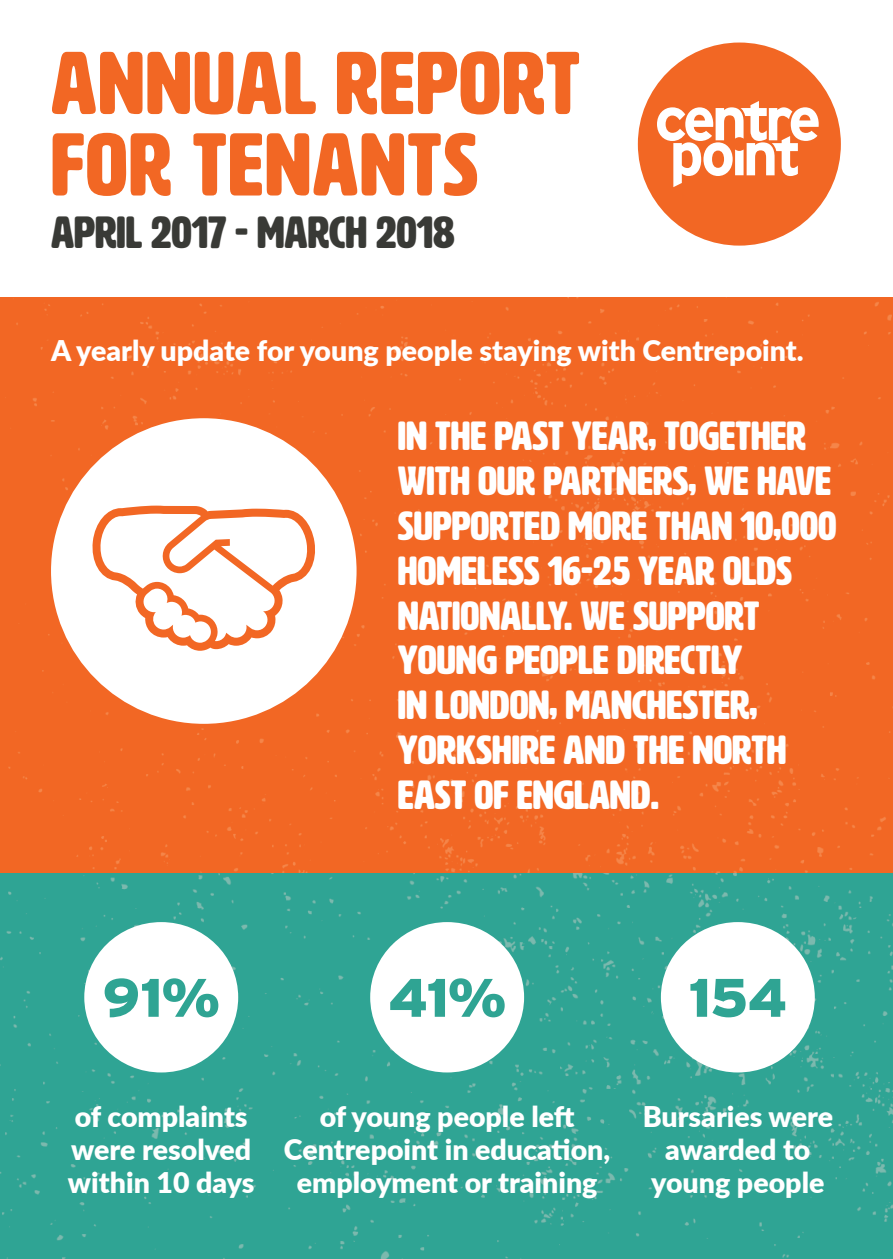
<style>
.page{position:relative;width:893px;height:1259px;background:#fff}
.page>*{position:absolute;margin:0;border:0;box-sizing:border-box;transform-origin:0 0}
.t1{font:87.6px/81.3px "HWT Artz";letter-spacing:.02em;color:#f26724}
.t2{font:900 54px "Interstate";letter-spacing:-.02em;color:#2fa493}
.t3{font:44.4px "HWT Artz";color:#393a36}
.t4{font:40.2px/44.7px "HWT Artz";color:#fff}
.t5{font:900 28.5px/33px "Lato";color:#fff;text-align:center}
</style>
<div class="page">
<img style="left:0;top:297px;width:893px;height:962px">
<svg style="left:638px;top:43px;width:203px;height:203px"></svg>
<div style="left:51px;top:418px;width:306px;height:306px;background:#fff;border-radius:50%"></div>
<svg style="left:92px;top:505px;width:223px;height:146px"></svg>
<div style="left:84px;top:922px;width:154px;height:150px;background:#fff;border-radius:50%"></div>
<div style="left:370px;top:922px;width:154px;height:150px;background:#fff;border-radius:50%"></div>
<div style="left:661px;top:922px;width:154px;height:150px;background:#fff;border-radius:50%"></div>
<h1 class="t1" style="left:51px;top:44px;width:530px">ANNUAL REPORT<br>FOR TENANTS</h1>
<p class="t3" style="left:51px;top:209px;width:405px">APRIL 2017 - MARCH 2018</p>
<p class="t5" style="left:51px;top:332px;width:754px">A yearly update for young people staying with Centrepoint.</p>
<p class="t4" style="left:398px;top:414px;width:440px">IN THE PAST YEAR, TOGETHER<br>WITH OUR PARTNERS, WE HAVE<br>SUPPORTED MORE THAN 10,000<br>HOMELESS 16-25 YEAR OLDS<br>NATIONALLY. WE SUPPORT<br>YOUNG PEOPLE DIRECTLY<br>IN LONDON, MANCHESTER,<br>YORKSHIRE AND THE NORTH<br>EAST OF ENGLAND.</p>
<h2 class="t2" style="left:103px;top:967px;width:119px">91%</h2>
<h2 class="t2" style="left:388px;top:967px;width:120px">41%</h2>
<h2 class="t2" style="left:688px;top:967px;width:101px">154</h2>
<p class="t5" style="left:68px;top:1098px;width:188px;text-align:left">of complaints were resolved within 10 days</p>
<p class="t5" style="left:643px;top:1098px;width:192px">Bursaries were awarded to young people</p>
<p class="t5" style="left:284px;top:1098px;width:328px">of young people left<br>Centrepoint in education, employment or training</p>
</div>
